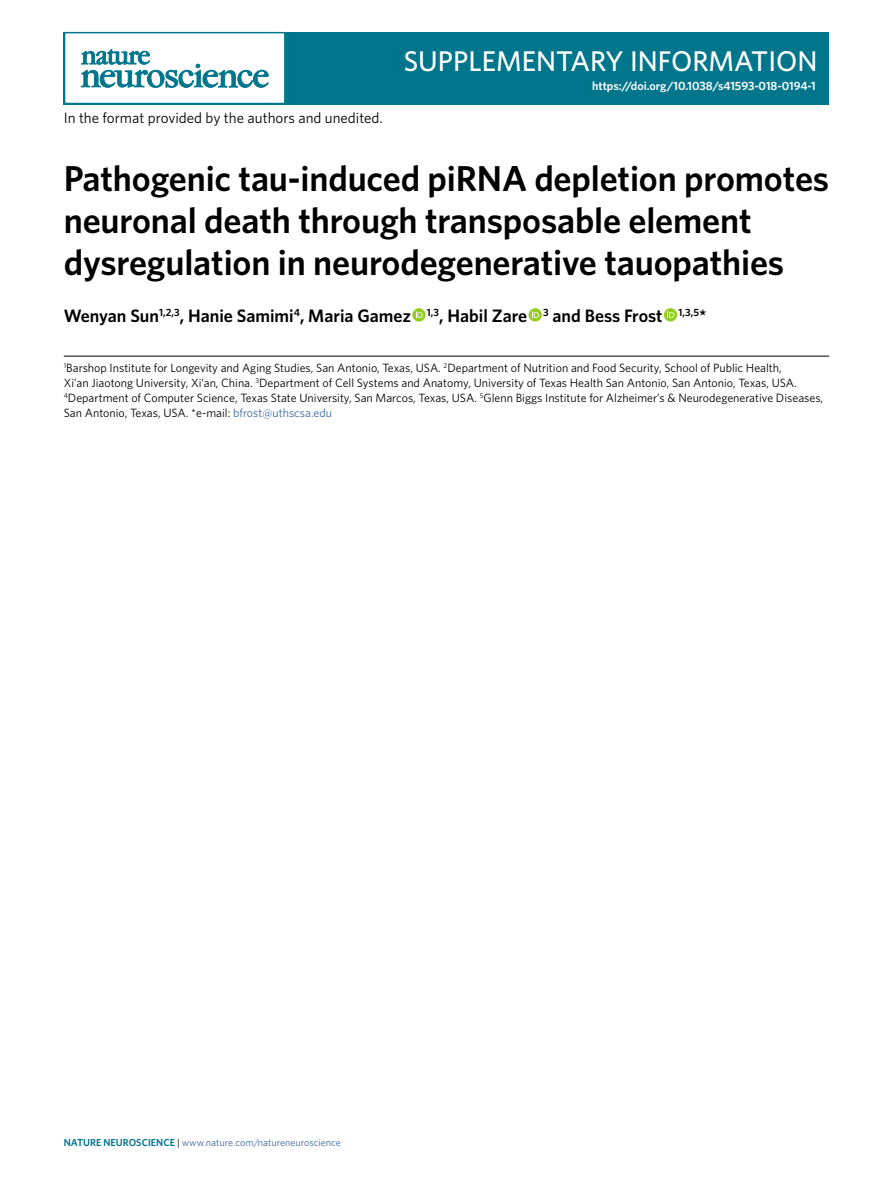
<style>
.page{position:relative;width:893px;height:1187px;background:#fff}
.page>*{position:absolute;margin:0;border:0;box-sizing:border-box;transform-origin:0 0}
.t1{font:600 36px/42px "Whitney";letter-spacing:-.005em;color:#000}
.t2{font:500 30px "Whitney";color:#fff}
.t3{font:500 28.5px "Whitney";color:#fff}
.t4{font:600 18px "Whitney";color:#000}
.t5{font:15px "Whitney";color:#000}
.t6{font:12px/15px "Whitney";color:#000}
.t7{font:600 12px "Whitney";color:#fff}
.t8{font:10.2px "Whitney";color:#3b699e}
.s1{color:#3b699e}
.s2{font-weight:600;color:#00768c}
.s3{color:#000}
</style>
<div class="page">
<div style="left:64px;top:32px;width:765px;height:72px;background:#00768c"></div>
<div style="left:64px;top:32px;width:222px;height:72px;background:#fff;border:2px solid #00768c"></div>
<svg style="left:81px;top:49px;width:188px;height:39px"></svg>
<hr style="left:64px;top:356px;width:765px;height:1px;background:#000">
<svg style="left:412px;top:308px;width:14px;height:13px"></svg>
<svg style="left:416px;top:310px;width:7px;height:8px"></svg>
<svg style="left:528px;top:308px;width:14px;height:13px"></svg>
<svg style="left:532px;top:310px;width:7px;height:8px"></svg>
<svg style="left:664px;top:308px;width:13px;height:13px"></svg>
<svg style="left:667px;top:310px;width:7px;height:8px"></svg>
<p class="t5" style="left:64px;top:108px;width:321px">In the format provided by the authors and unedited.</p>
<h2 class="t2" style="left:690px;top:39px;width:129px">ARTICLES</h2>
<p class="t7" style="left:592px;top:78px;width:225px">https://doi.org/10.1038/s41593-018-0194-1</p>
<h3 class="t3" style="left:404px;top:43px;width:415px">SUPPLEMENTARY INFORMATION</h3>
<h1 class="t1" style="left:64px;top:157px;width:767px">Pathogenic tau-induced piRNA depletion promotes neuronal death through transposable element dysregulation in neurodegenerative tauopathies</h1>
<h3 class="t4" style="left:64px;top:303px;width:644px">Wenyan Sun<sup>1,2,3</sup>, Hanie Samimi<sup>4</sup>, Maria Gamez <sup>1,3</sup>, Habil Zare <sup>3</sup> and Bess Frost <sup>1,3,5</sup>*</h3>
<p class="t6" style="left:64px;top:360px;width:761px"><sup>1</sup>Barshop Institute for Longevity and Aging Studies, San Antonio, Texas, USA. <sup>2</sup>Department of Nutrition and Food Security, School of Public Health,<br>Xi’an Jiaotong University, Xi’an, China. <sup>3</sup>Department of Cell Systems and Anatomy, University of Texas Health San Antonio, San Antonio, Texas, USA.<br><sup>4</sup>Department of Computer Science, Texas State University, San Marcos, Texas, USA. <sup>5</sup>Glenn Biggs Institute for Alzheimer’s &amp; Neurodegenerative Diseases, San Antonio, Texas, USA. *e-mail: <span class="s1">bfrost@uthscsa.edu</span></p>
<p class="t8" style="left:64px;top:1135px;width:279px"><span class="s2">Nature Neuroscience</span> <span class="s3">|</span> www.nature.com/natureneuroscience</p>
</div>
